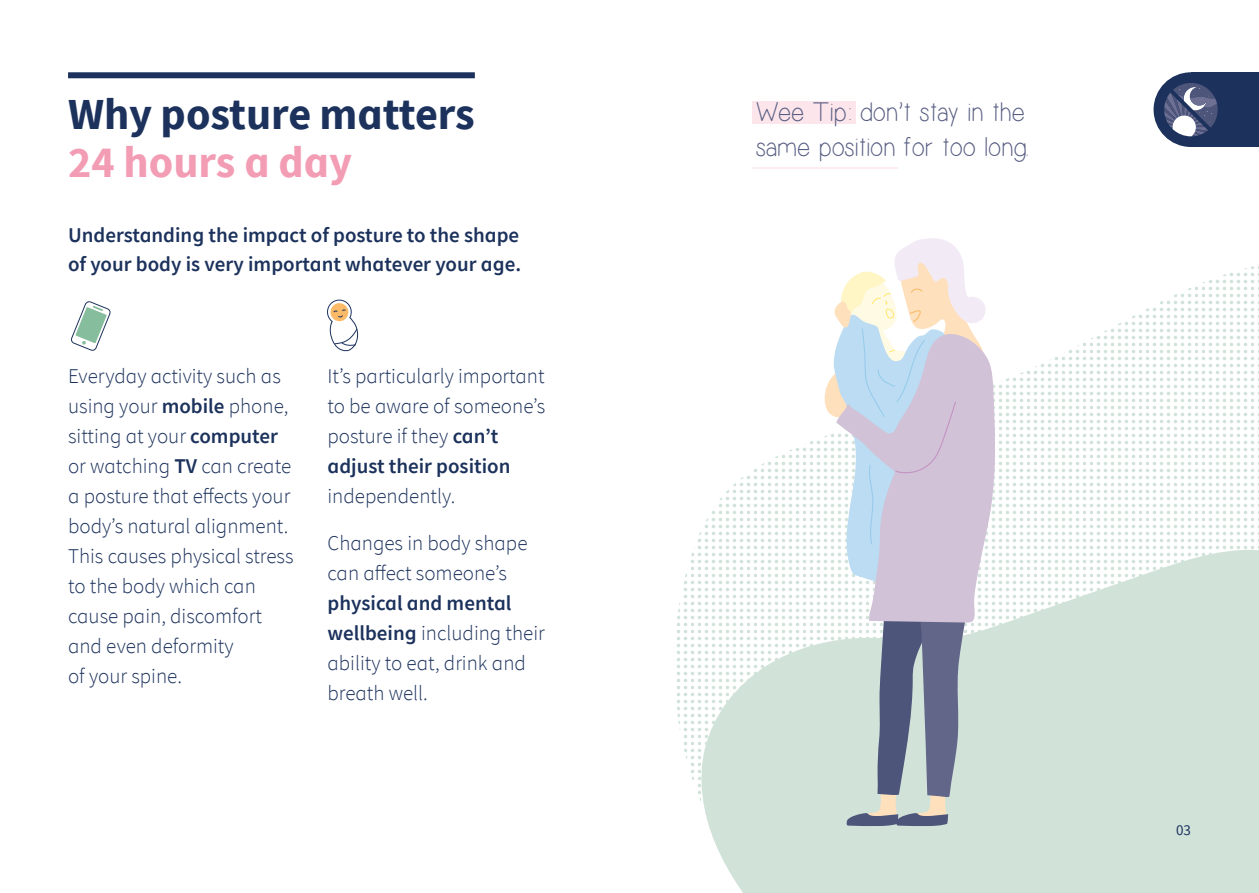
<style>
.page{position:relative;width:1259px;height:893px;background:#fff}
.page>*{position:absolute;margin:0;border:0;box-sizing:border-box;transform-origin:0 0}
.t1{font:700 44.25px "Source Sans Pro";color:#1c325c}
.t2{font:700 44.25px "Source Sans Pro";color:#f39db5}
.t3{font:27px/34.5px "Simplicity";letter-spacing:.02em;color:#575d82}
.t4{font:300 21px/30px "Source Sans Pro";color:#1c325c}
.t5{font:600 21px/28.5px "Source Sans Pro";color:#1c325c}
.t6{font:15px "Source Sans Pro";color:#1c325c}
.s1{font-weight:600}
</style>
<div class="page">
<svg style="left:676px;top:266px;width:583px;height:514px"></svg>
<svg style="left:697px;top:544px;width:562px;height:349px;fill:#d1e3d9"></svg>
<svg style="left:987px;top:331px;width:10px;height:292px"></svg>
<svg style="left:824px;top:238px;width:163px;height:588px"></svg>
<hr style="left:752px;top:167px;width:146px;height:2px;background:#fce5eb">
<div style="left:752px;top:101px;width:103px;height:22px;background:#fce5eb"></div>
<div style="left:68px;top:72px;width:407px;height:6px;background:#1c325c"></div>
<svg style="left:71px;top:301px;width:40px;height:50px"></svg>
<svg style="left:327px;top:299px;width:31px;height:53px"></svg>
<div style="left:1191px;top:72px;width:68px;height:75px;background:#1c325c"></div>
<div style="left:1153px;top:72px;width:75px;height:75px;background:#1c325c;border-radius:50%"></div>
<svg style="left:1164px;top:83px;width:53px;height:53px"></svg>
<h1 class="t1" style="left:68px;top:84px;width:408px">Why posture matters</h1>
<h1 class="t2" style="left:68px;top:132px;width:286px">24 hours a day</h1>
<p class="t5" style="left:68px;top:221px;width:454px">Understanding the impact of posture to the shape of your body is very important whatever your age.</p>
<p class="t4" style="left:68px;top:361px;width:227px">Everyday activity such as using your <span class="s1">mobile</span> phone, sitting at your <span class="s1">computer </span>or watching <span class="s1">TV</span> can create a posture that effects your body’s natural alignment.<br>This causes physical stress to the body which can cause pain, discomfort and even deformity<br>of your spine.</p>
<p class="t4" style="left:327px;top:361px;width:219px">It’s particularly important to be aware of someone’s posture if they <span class="s1">can’t adjust their position</span></p>
<p class="t4" style="left:327px;top:481px;width:129px">independently.</p>
<p class="t4" style="left:327px;top:528px;width:201px">Changes in body shape can affect someone’s</p>
<p class="t4" style="left:327px;top:588px;width:219px"><span class="s1">physical and mental wellbeing</span> including their ability to eat, drink and breath well.</p>
<p class="t3" style="left:756px;top:96px;width:274px">Wee Tip: don’t stay in the same position for too long.</p>
<p class="t6" style="left:1176px;top:820px;width:16px">03</p>
</div>
